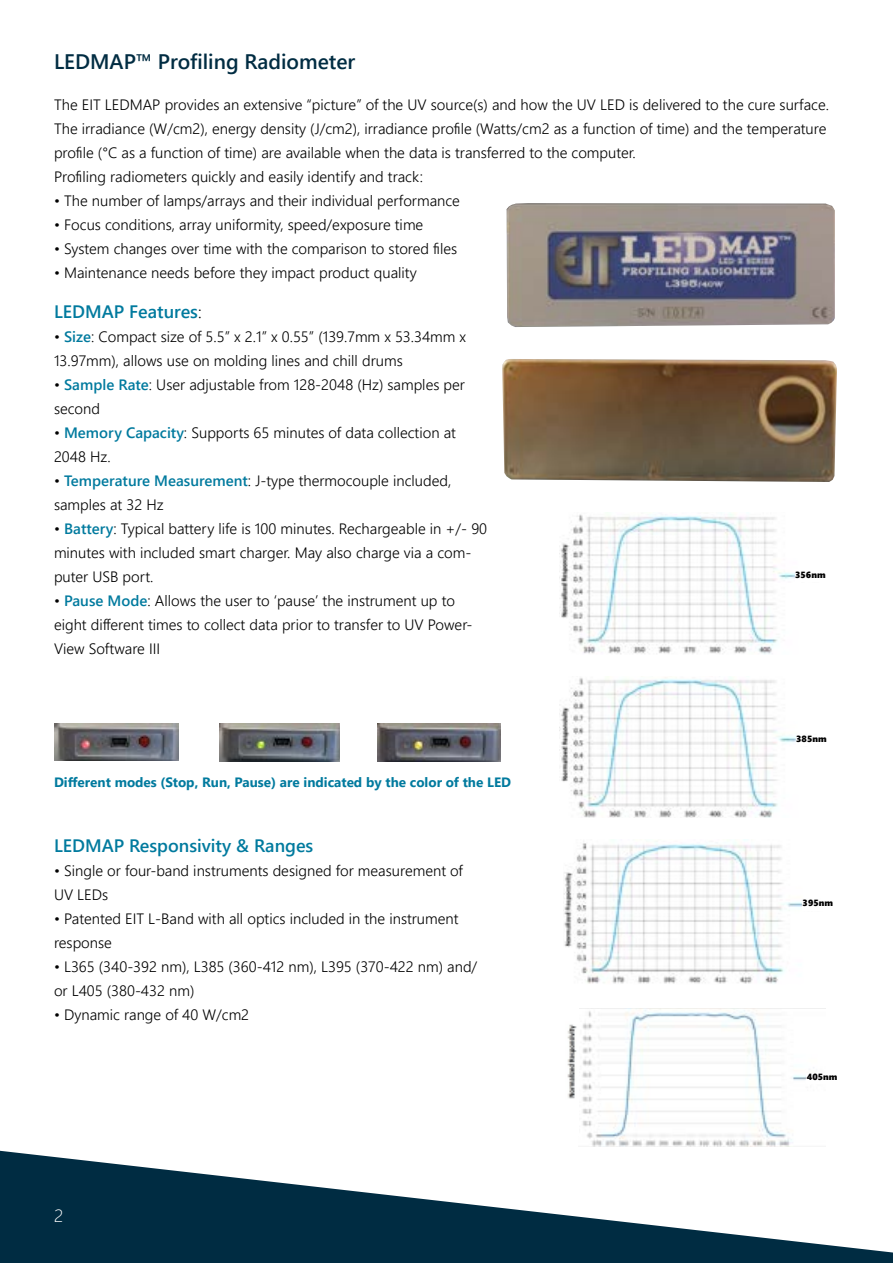
<style>
.page{position:relative;width:893px;height:1263px;background:#fff}
.page>*{position:absolute;margin:0;border:0;box-sizing:border-box;transform-origin:0 0}
.t1{font:600 21px "Segoe UI";color:#002c42}
.t2{font:600 18px "Segoe UI";color:#007a9e}
.t3{font:300 18px "Segoe UI";color:#fff}
.t4{font:300 15px/24px "Segoe UI";color:#000}
.t5{font:700 13.5px "Segoe UI";color:#007a9e}
.t6{font:9px "Segoe UI Black";color:#000}
.s1{font-weight:300;font-size:16.5px;color:#000}
.s2{font-weight:600;color:#007a9e}
</style>
<div class="page">
<svg style="left:0;top:1151px;width:893px;height:112px;fill:#002c42"></svg>
<img style="left:502px;top:359px;width:335px;height:123px">
<img style="left:54px;top:724px;width:125px;height:36px">
<img style="left:219px;top:724px;width:121px;height:37px">
<img style="left:378px;top:724px;width:122px;height:37px">
<img style="left:559px;top:513px;width:236px;height:141px">
<img style="left:559px;top:677px;width:237px;height:141px">
<img style="left:564px;top:839px;width:248px;height:145px">
<img style="left:507px;top:203px;width:328px;height:124px">
<img style="left:582px;top:1009px;width:224px;height:137px">
<img style="left:567px;top:1024px;width:10px;height:75px">
<div style="left:803px;top:900px;width:45px;height:10px;background:#fff"></div>
<h1 class="t1" style="left:54px;top:42px;width:303px">LEDMAP™ Profiling Radiometer</h1>
<p class="t4" style="left:54px;top:91px;width:776px">The EIT LEDMAP provides an extensive “picture” of the UV source(s) and how the UV LED is delivered to the cure surface.<br>The irradiance (W/cm2), energy density (J/cm2), irradiance profile (Watts/cm2 as a function of time) and the temperature profile (°C as a function of time) are available when the data is transferred to the computer.<br>Profiling radiometers quickly and easily identify and track:</p>
<p class="t4" style="left:54px;top:187px;width:407px">• The number of lamps/arrays and their individual performance</p>
<p class="t4" style="left:54px;top:211px;width:371px">• Focus conditions, array uniformity, speed/exposure time</p>
<p class="t4" style="left:54px;top:235px;width:405px">• System changes over time with the comparison to stored files</p>
<p class="t4" style="left:54px;top:259px;width:364px">• Maintenance needs before they impact product quality</p>
<p class="t2" style="left:54px;top:305px;width:149px">LEDMAP Features<span class="s1">:</span></p>
<p class="t4" style="left:54px;top:325px;width:414px">• <span class="s2">Size</span>: Compact size of 5.5” x 2.1” x 0.55” (139.7mm x 53.34mm x<br>13.97mm), allows use on molding lines and chill drums</p>
<p class="t4" style="left:54px;top:373px;width:412px">• <span class="s2">Sample Rate</span>: User adjustable from 128-2048 (Hz) samples per second</p>
<p class="t4" style="left:54px;top:421px;width:403px">• <span class="s2">Memory Capacity</span>: Supports 65 minutes of data collection at<br>2048 Hz.</p>
<p class="t4" style="left:54px;top:469px;width:399px">• <span class="s2">Temperature Measurement</span>: J-type thermocouple included, samples at 32 Hz</p>
<p class="t4" style="left:54px;top:517px;width:435px">• <span class="s2">Battery</span>: Typical battery life is 100 minutes. Rechargeable in +/- 90 minutes with included smart charger. May also charge via a com&shy;puter USB port.</p>
<p class="t4" style="left:54px;top:589px;width:420px">• <span class="s2">Pause Mode</span>: Allows the user to ‘pause’ the instrument up to eight different times to collect data prior to transfer to UV Power-<br>View Software III</p>
<p class="t6" style="left:795px;top:570px;width:32px">356nm</p>
<p class="t5" style="left:54px;top:769px;width:459px">Different modes (Stop, Run, Pause) are indicated by the color of the LED</p>
<p class="t2" style="left:54px;top:829px;width:261px">LEDMAP Responsivity &amp; Ranges</p>
<p class="t4" style="left:54px;top:858px;width:410px">• Single or four-band instruments designed for measurement of<br>UV LEDs</p>
<p class="t4" style="left:54px;top:906px;width:406px">• Patented EIT L-Band with all optics included in the instrument response</p>
<p class="t4" style="left:54px;top:954px;width:425px">• L365 (340-392 nm), L385 (360-412 nm), L395 (370-422 nm) and/ or L405 (380-432 nm)</p>
<p class="t4" style="left:54px;top:1002px;width:197px">• Dynamic range of 40 W/cm2</p>
<p class="t3" style="left:54px;top:1208px;width:11px">2</p>
<p class="t6" style="left:796px;top:733px;width:32px">385nm</p>
<p class="t6" style="left:803px;top:898px;width:32px">395nm</p>
<p class="t6" style="left:807px;top:1071px;width:32px">405nm</p>
</div>
